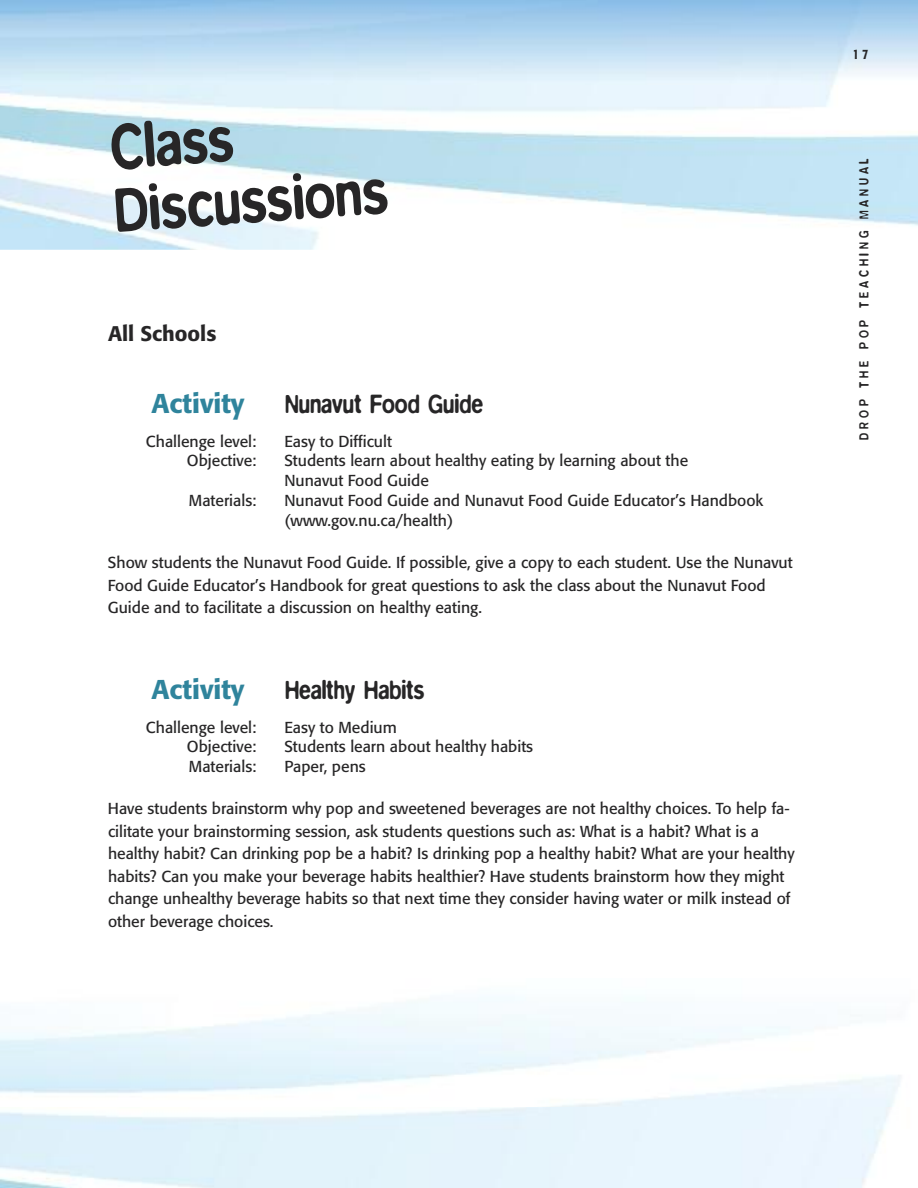
<style>
.page{position:relative;width:918px;height:1188px;background:#fff}
.page>*{position:absolute;margin:0;border:0;box-sizing:border-box;transform-origin:0 0}
.t1{font:500 64.5px/63px "Blur";color:#272627;scale:.8 1}
.t2{font:500 27px "Blur";color:#272627;scale:.8 1}
.t3{font:500 27px "Formata";color:#2f849c}
.t4{font:500 21px "Formata";color:#272627}
.t5{font:15.75px/22.5px "Formata";color:#272627}
.t6{font:500 13.5px "Blur";letter-spacing:.35em;color:#272627;scale:.8 1}
.t7{font:500 13.5px "Formata";color:#272627;scale:.8 1}
</style>
<div class="page">
<h1 class="t1" style="left:108px;top:121px;width:345px;rotate:-4deg">Class<br>Discussions</h1>
<h3 class="t4" style="left:108px;top:324px;width:110px">All Schools</h3>
<h2 class="t3" style="left:152px;top:392px;width:94px">Activity</h2>
<h2 class="t2" style="left:285px;top:395px;width:249px">Nunavut Food Guide</h2>
<p class="t5" style="left:146px;top:431px;width:112px">Challenge level:</p>
<p class="t5" style="left:284px;top:431px;width:109px">Easy to Difficult</p>
<p class="t5" style="left:187px;top:451px;width:71px">Objective:</p>
<p class="t5" style="left:284px;top:452px;width:405px;line-height:19.8px">Students learn about healthy eating by learning about the<br>Nunavut Food Guide</p>
<p class="t5" style="left:189px;top:491px;width:69px">Materials:</p>
<p class="t5" style="left:284px;top:492px;width:481px;line-height:19.8px">Nunavut Food Guide and Nunavut Food Guide Educator’s Handbook (www.gov.nu.ca/health)</p>
<p class="t5" style="left:108px;top:553px;width:686px">Show students the Nunavut Food Guide. If possible, give a copy to each student. Use the Nunavut<br>Food Guide Educator’s Handbook for great questions to ask the class about the Nunavut Food<br>Guide and to facilitate a discussion on healthy eating.</p>
<h2 class="t3" style="left:152px;top:678px;width:94px">Activity</h2>
<h2 class="t2" style="left:285px;top:681px;width:176px">Healthy Habits</h2>
<p class="t5" style="left:146px;top:717px;width:112px">Challenge level:</p>
<p class="t5" style="left:284px;top:717px;width:114px">Easy to Medium</p>
<p class="t5" style="left:187px;top:737px;width:71px">Objective:</p>
<p class="t5" style="left:284px;top:737px;width:250px">Students learn about healthy habits</p>
<p class="t5" style="left:189px;top:757px;width:69px">Materials:</p>
<p class="t5" style="left:284px;top:757px;width:83px">Paper, pens</p>
<p class="t5" style="left:108px;top:799px;width:688px">Have students brainstorm why pop and sweetened beverages are not healthy choices. To help fa&shy;cilitate your brainstorming session, ask students questions such as: What is a habit? What is a healthy habit? Can drinking pop be a habit? Is drinking pop a healthy habit? What are your healthy habits? Can you make your beverage habits healthier? Have students brainstorm how they might change unhealthy beverage habits so that next time they consider having water or milk instead of other beverage choices.</p>
<p class="t7" style="left:853px;top:48px;width:21px">1 7</p>
<p class="t6" style="left:859px;top:440px;width:353px;rotate:-90deg">DROP THE POP TEACHING MANUAL</p>
</div>
